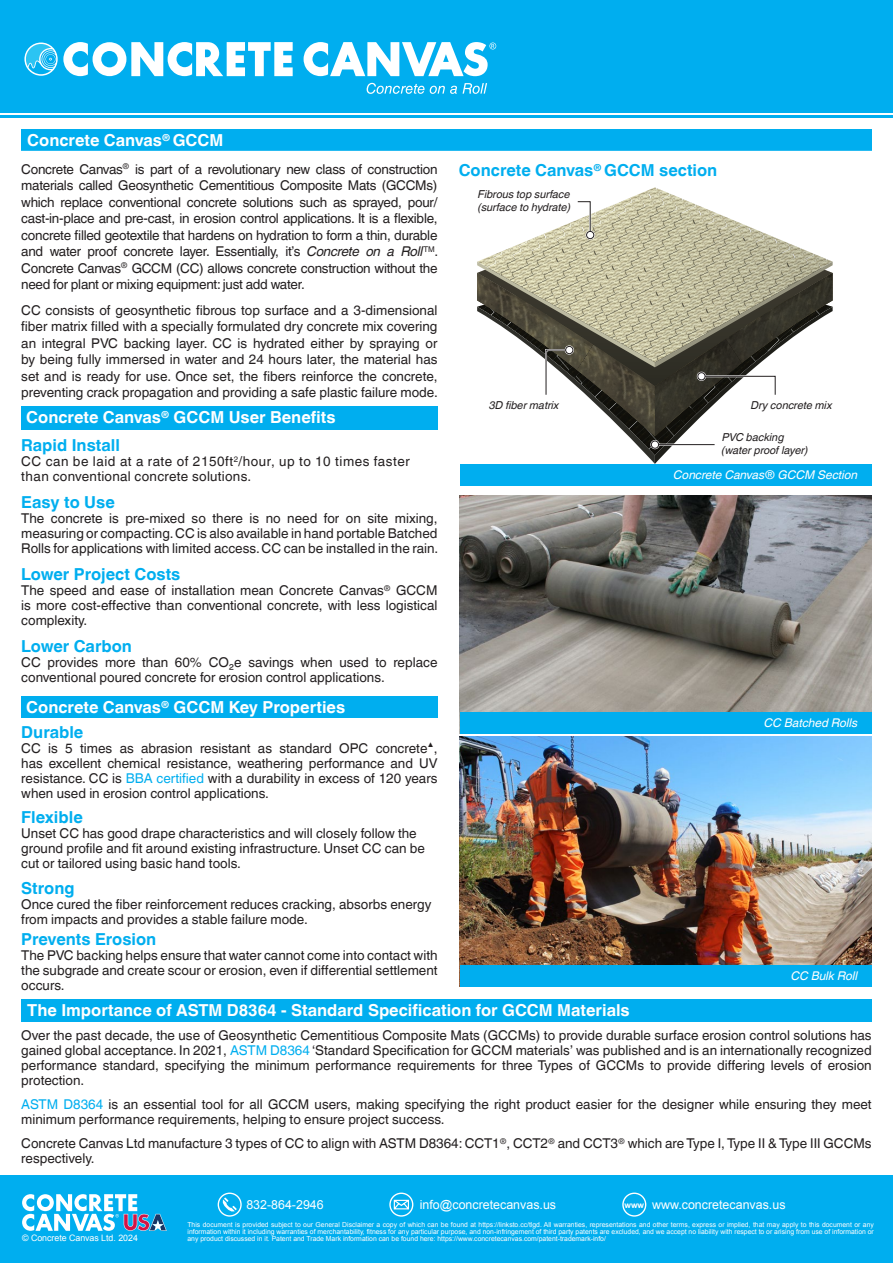
<style>
.page{position:relative;width:893px;height:1263px;background:#fff}
.page>*{position:absolute;margin:0;border:0;box-sizing:border-box;transform-origin:0 0}
.t1{font:700 16.5px "Helvetica World";color:#fff}
.t2{font:700 16.5px "Helvetica World";color:#00aeef}
.t3{font:13.5px/15px "Helvetica World";color:#231f20;text-align:justify}
.t4{font:13.5px/15px "Helvetica World";letter-spacing:.04em;color:#231f20}
.t5{font:12.45px "Arial";color:#fff}
.t6{font:italic 12px "Helvetica World";color:#fff}
.t7{font:italic 10.95px/12.3px "Helvetica World";color:#231f20}
.t8{font:8.85px "Arial";letter-spacing:-.005em;color:#fff}
.t9{font:6.9px/6.9px "Arial";color:#fff;text-align:justify}
.s1{font-style:italic}
.s2{color:#00aeef}
.s3{font-weight:700;font-size:8.4px}
</style>
<div class="page">
<img style="left:460px;top:496px;width:412px;height:216px">
<div style="left:0;top:0;width:893px;height:117px;background:#00aeef"></div>
<img style="left:460px;top:737px;width:412px;height:228px">
<div style="left:21px;top:130px;width:851px;height:21px;background:#00aeef"></div>
<div style="left:21px;top:999px;width:851px;height:22px;background:#00aeef"></div>
<div style="left:21px;top:406px;width:417px;height:24px;background:#00aeef"></div>
<div style="left:21px;top:696px;width:417px;height:22px;background:#00aeef"></div>
<div style="left:460px;top:712px;width:412px;height:21px;background:#00aeef"></div>
<div style="left:460px;top:965px;width:412px;height:21px;background:#00aeef"></div>
<div style="left:460px;top:464px;width:412px;height:21px;background:#00aeef"></div>
<svg style="left:477px;top:187px;width:356px;height:75px"></svg>
<div style="left:587px;top:231px;width:7px;height:8px;background:#fff;border-radius:50%"></div>
<div style="left:586px;top:230px;width:9px;height:10px;border:2px solid #fff;border-radius:50%"></div>
<div style="left:586px;top:231px;width:8px;height:8px;border:1px solid #231f20;border-radius:50%"></div>
<svg style="left:576px;top:200px;width:16px;height:33px"></svg>
<svg style="left:477px;top:262px;width:356px;height:202px"></svg>
<div style="left:0;top:1175px;width:893px;height:88px;background:#00aeef"></div>
<div style="left:218px;top:1192px;width:24px;height:24px;border:1px solid #fff;border-radius:50%"></div>
<svg style="left:221px;top:1197px;width:16px;height:16px"></svg>
<div style="left:622px;top:1192px;width:24px;height:24px;border:1px solid #fff;border-radius:50%"></div>
<div style="left:389px;top:1192px;width:24px;height:24px;border:1px solid #fff;border-radius:50%"></div>
<svg style="left:393px;top:1199px;width:16px;height:11px"></svg>
<svg style="left:22px;top:1194px;width:145px;height:37px"></svg>
<hr style="left:0;top:113px;width:893px;height:2px;background:#fff">
<svg style="left:367px;top:83px;width:57px;height:11px"></svg>
<svg style="left:430px;top:83px;width:57px;height:11px"></svg>
<svg style="left:24px;top:42px;width:269px;height:34px"></svg>
<svg style="left:304px;top:42px;width:192px;height:34px"></svg>
<p class="t1" style="left:27px;top:131px;width:198px">Concrete Canvas<sup>®</sup> GCCM</p>
<p class="t3" style="left:21px;top:161px;width:419px;line-height:16.5px">Concrete Canvas<sup>®</sup> is part of a revolutionary new class of construction materials called Geosynthetic Cementitious Composite Mats (GCCMs) which replace conventional concrete solutions such as sprayed, pour/ cast-in-place and pre-cast, in erosion control applications. It is a flexible, concrete filled geotextile that hardens on hydration to form a thin, durable and water proof concrete layer. Essentially, it’s <span class="s1">Concrete on a Roll</span><sup>TM</sup>.<br>Concrete Canvas<sup>®</sup> GCCM (CC) allows concrete construction without the need for plant or mixing equipment: just add water.</p>
<p class="t3" style="left:21px;top:302px;width:418px;line-height:16.5px">CC consists of geosynthetic fibrous top surface and a 3-dimensional fiber matrix filled with a specially formulated dry concrete mix covering an integral PVC backing layer. CC is hydrated either by spraying or by being fully immersed in water and 24 hours later, the material has set and is ready for use. Once set, the fibers reinforce the concrete, preventing crack propagation and providing a safe plastic failure mode.</p>
<p class="t1" style="left:26px;top:408px;width:311px">Concrete Canvas<sup>®</sup> GCCM User Benefits</p>
<p class="t2" style="left:21px;top:436px;width:100px">Rapid Install</p>
<p class="t4" style="left:21px;top:454px;width:390px">CC can be laid at a rate of 2150ft<sup>2</sup>/hour, up to 10 times faster than conventional concrete solutions.</p>
<p class="t2" style="left:21px;top:493px;width:95px">Easy to Use</p>
<p class="t3" style="left:21px;top:511px;width:419px">The concrete is pre-mixed so there is no need for on site mixing, measuring or compacting. CC is also available in hand portable Batched Rolls for applications with limited access. CC can be installed in the rain.</p>
<p class="t2" style="left:21px;top:565px;width:161px">Lower Project Costs</p>
<p class="t3" style="left:21px;top:583px;width:418px">The speed and ease of installation mean Concrete Canvas<sup>®</sup> GCCM is more cost-effective than conventional concrete, with less logistical complexity.</p>
<p class="t2" style="left:21px;top:637px;width:112px">Lower Carbon</p>
<p class="t3" style="left:21px;top:655px;width:418px">CC provides more than 60% CO₂e savings when used to replace conventional poured concrete for erosion control applications.</p>
<p class="t2" style="left:459px;top:161px;width:260px">Concrete Canvas<sup>®</sup> GCCM section</p>
<p class="t7" style="left:478px;top:188px;width:95px">Fibrous top surface (surface to hydrate)</p>
<p class="t7" style="left:489px;top:399px;width:72px">3D fiber matrix</p>
<p class="t7" style="left:751px;top:399px;width:83px">Dry concrete mix</p>
<p class="t7" style="left:721px;top:431px;width:88px">PVC backing (water proof layer)</p>
<p class="t6" style="left:674px;top:468px;width:186px">Concrete Canvas® GCCM Section</p>
<p class="t1" style="left:26px;top:698px;width:320px">Concrete Canvas<sup>®</sup> GCCM Key Properties</p>
<p class="t6" style="left:764px;top:716px;width:95px">CC Batched Rolls</p>
<p class="t2" style="left:21px;top:722px;width:64px">Durable</p>
<p class="t3" style="left:21px;top:741px;width:418px">CC is 5 times as abrasion resistant as standard OPC concrete<sup>▲</sup>, has excellent chemical resistance, weathering performance and UV resistance. CC is <span class="s2">BBA certified</span> with a durability in excess of 120 years when used in erosion control applications.</p>
<p class="t2" style="left:21px;top:808px;width:63px">Flexible</p>
<p class="t3" style="left:21px;top:826px;width:405px;text-align:left">Unset CC has good drape characteristics and will closely follow the ground profile and fit around existing infrastructure. Unset CC can be cut or tailored using basic hand tools.</p>
<p class="t2" style="left:21px;top:878px;width:55px">Strong</p>
<p class="t3" style="left:21px;top:897px;width:412px">Once cured the fiber reinforcement reduces cracking, absorbs energy from impacts and provides a stable failure mode.</p>
<p class="t2" style="left:21px;top:930px;width:137px">Prevents Erosion</p>
<p class="t3" style="left:21px;top:948px;width:418px">The PVC backing helps ensure that water cannot come into contact with the subgrade and create scour or erosion, even if differential settlement occurs.</p>
<p class="t3" style="left:21px;top:1028px;width:852px">Over the past decade, the use of Geosynthetic Cementitious Composite Mats (GCCMs) to provide durable surface erosion control solutions has gained global acceptance. In 2021, <span class="s2">ASTM D8364</span> ‘Standard Specification for GCCM materials’ was published and is an internationally recognized performance standard, specifying the minimum performance requirements for three Types of GCCMs to provide differing levels of erosion protection.</p>
<p class="t3" style="left:21px;top:1097px;width:852px"><span class="s2">ASTM D8364</span> is an essential tool for all GCCM users, making specifying the right product easier for the designer while ensuring they meet minimum performance requirements, helping to ensure project success.</p>
<p class="t3" style="left:21px;top:1136px;width:852px">Concrete Canvas Ltd manufacture 3 types of CC to align with ASTM D8364: CCT1<sup>®</sup>, CCT2<sup>®</sup> and CCT3<sup>®</sup> which are Type I, Type II &amp; Type III GCCMs respectively.</p>
<p class="t6" style="left:791px;top:969px;width:68px">CC Bulk Roll</p>
<p class="t1" style="left:27px;top:1001px;width:604px">The Importance of ASTM D8364 - Standard Specification for GCCM Materials</p>
<p class="t8" style="left:22px;top:1232px;width:117px">© Concrete Canvas Ltd. 2024</p>
<p class="t5" style="left:246px;top:1196px;width:79px">832-864-2946</p>
<p class="t5" style="left:420px;top:1196px;width:138px">info@concretecanvas.us</p>
<p class="t5" style="left:624px;top:1196px;width:163px"><span class="s3">www</span> www.concretecanvas.us</p>
<p class="t9" style="left:187px;top:1221px;width:688px">This document is provided subject to our General Disclaimer a copy of which can be found at https://linksto.cc/tlgd. All warranties, representations and other terms, express or implied, that may apply to this document or any information within it including warranties of merchantability, fitness for any particular purpose, and non-infringement of third party patents are excluded, and we accept no liability with respect to or arising from use of information or any product discussed in it. Patent and Trade Mark information can be found here: https://www.concretecanvas.com/patent-trademark-info/</p>
</div>
